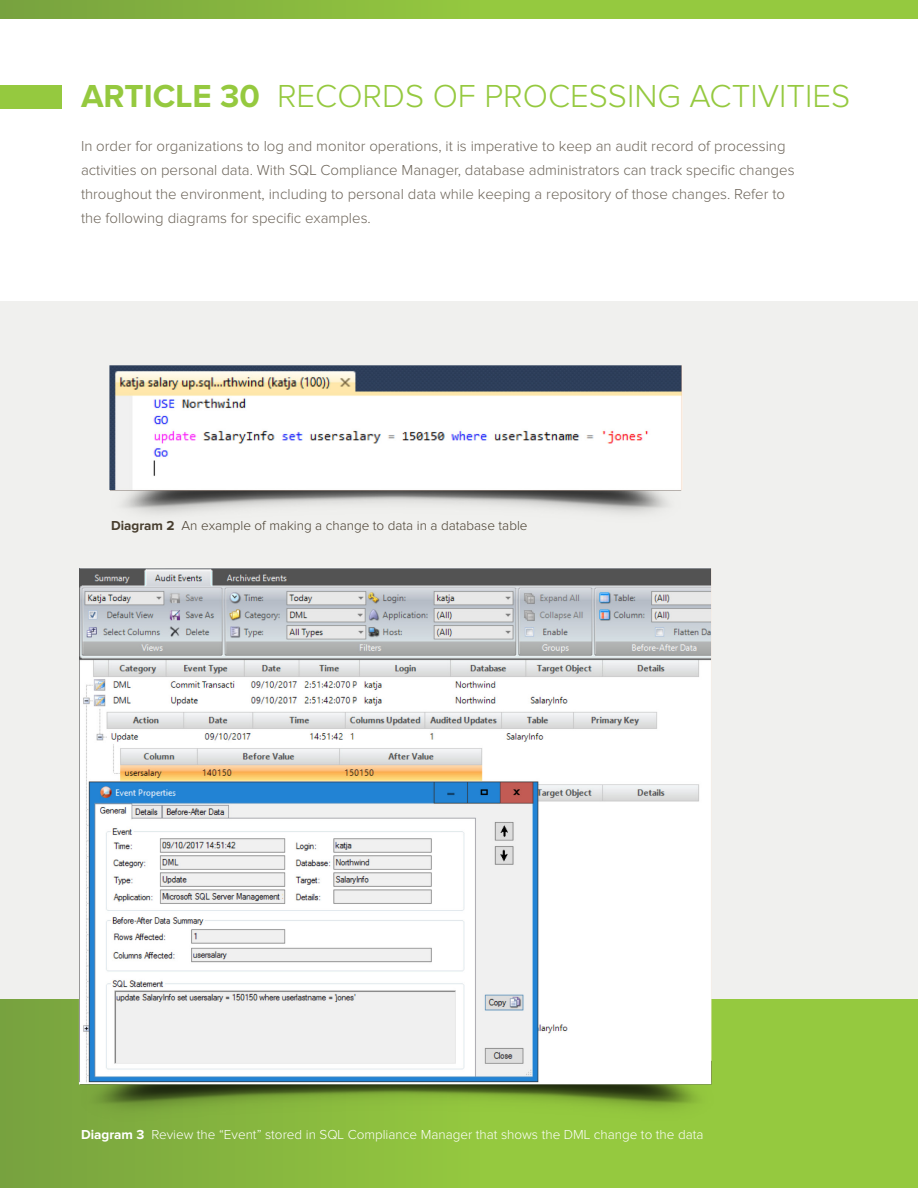
<style>
.page{position:relative;width:918px;height:1188px;background:#fff}
.page>*{position:absolute;margin:0;border:0;box-sizing:border-box;transform-origin:0 0}
.t1{font:300 33px "Proxima Nova";color:#95c93f}
.t2{font:300 15px/24px "Proxima Nova";color:#6d655a}
.t3{font:300 13.5px "Proxima Nova";color:#fff}
.t4{font:300 13.5px "Proxima Nova";color:#483e2f}
.s1{font-weight:700}
</style>
<div class="page">
<div style="left:0;top:0;width:918px;height:19px;background:linear-gradient(to right,#7eaa3f,#9cd33f)"></div>
<div style="left:0;top:302px;width:918px;height:788px;background:#f0f0ee"></div>
<div style="left:0;top:999px;width:918px;height:189px;background:linear-gradient(to right,#7eaa3f,#9cd33f)"></div>
<img style="left:57px;top:365px;width:691px;height:763px">
<div style="left:0;top:85px;width:62px;height:23px;background:#95c93f"></div>
<h1 class="t1" style="left:81px;top:81px;width:771px"><span class="s1">ARTICLE 30</span> RECORDS OF PROCESSING ACTIVITIES</h1>
<p class="t2" style="left:81px;top:135px;width:715px">In order for organizations to log and monitor operations, it is imperative to keep an audit record of processing activities on personal data. With SQL Compliance Manager, database administrators can track specific changes throughout the environment, including to personal data while keeping a repository of those changes. Refer to the following diagrams for specific examples.</p>
<p class="t4" style="left:111px;top:519px;width:418px"><span class="s1">Diagram 2</span> An example of making a change to data in a database table</p>
<p class="t3" style="left:81px;top:1128px;width:624px"><span class="s1">Diagram 3</span> Review the “Event” stored in SQL Compliance Manager that shows the DML change to the data</p>
</div>
